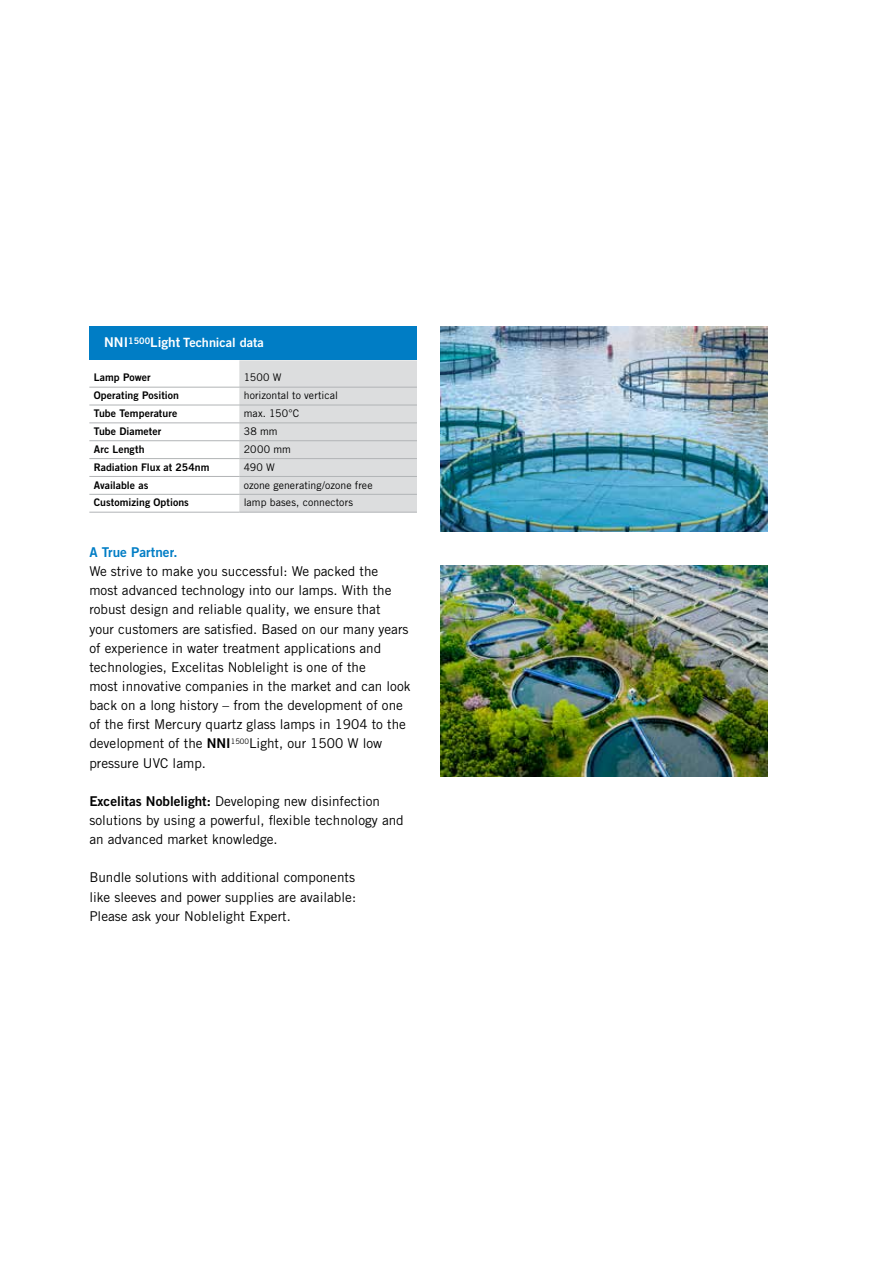
<style>
.page{position:relative;width:885px;height:1263px;background:#fff}
.page>*{position:absolute;margin:0;border:0;box-sizing:border-box;transform-origin:0 0}
.t1{font:13.5px/19.2px "Trade Gothic LT Pro";color:#000}
.t2{font:13.5px "Trade Gothic LT Pro Bd 2";color:#007dc5}
.t3{font:12.75px "Trade Gothic LT Pro Bd 2";letter-spacing:-.005em;color:#fff}
.t4{font:10.5px "Trade Gothic LT Pro Bd 2";letter-spacing:.005em;color:#000}
.t5{font:10.5px "Trade Gothic LT Pro";letter-spacing:.005em;color:#000}
.s1{font-size:13.5px}
.s2{font-family:"Trade Gothic LT Pro Bd 2"}
</style>
<div class="page">
<div style="left:89px;top:326px;width:328px;height:34px;background:#007dc5"></div>
<div style="left:239px;top:360px;width:178px;height:152px;background:#dcddde"></div>
<hr style="left:89px;top:387px;width:150px;height:1px;background:#b1b4b6">
<hr style="left:239px;top:387px;width:178px;height:1px;background:#b1b4b6">
<hr style="left:89px;top:405px;width:150px;height:1px;background:#b1b4b6">
<hr style="left:239px;top:405px;width:178px;height:1px;background:#b1b4b6">
<hr style="left:89px;top:422px;width:150px;height:1px;background:#b1b4b6">
<hr style="left:239px;top:422px;width:178px;height:1px;background:#b1b4b6">
<hr style="left:89px;top:440px;width:150px;height:1px;background:#b1b4b6">
<hr style="left:239px;top:440px;width:178px;height:1px;background:#b1b4b6">
<hr style="left:89px;top:458px;width:150px;height:1px;background:#b1b4b6">
<hr style="left:239px;top:458px;width:178px;height:1px;background:#b1b4b6">
<hr style="left:89px;top:476px;width:150px;height:1px;background:#b1b4b6">
<hr style="left:239px;top:476px;width:178px;height:1px;background:#b1b4b6">
<hr style="left:89px;top:494px;width:150px;height:1px;background:#b1b4b6">
<hr style="left:239px;top:494px;width:178px;height:1px;background:#b1b4b6">
<hr style="left:89px;top:512px;width:150px;height:1px;background:#b1b4b6">
<hr style="left:239px;top:512px;width:178px;height:1px;background:#b1b4b6">
<img style="left:440px;top:326px;width:327px;height:205px">
<img style="left:440px;top:566px;width:327px;height:210px">
<p class="t3" style="left:104px;top:335px;width:161px"><span class="s1">NNI</span><sup>1500</sup><span class="s1">Light</span> Technical data</p>
<p class="t4" style="left:94px;top:371px;width:58px">Lamp Power</p>
<p class="t5" style="left:244px;top:371px;width:39px">1500 W</p>
<p class="t4" style="left:94px;top:389px;width:87px">Operating Position</p>
<p class="t5" style="left:244px;top:389px;width:96px">horizontal to vertical</p>
<p class="t4" style="left:94px;top:407px;width:85px">Tube Temperature</p>
<p class="t5" style="left:244px;top:407px;width:57px">max. 150°C</p>
<p class="t4" style="left:94px;top:425px;width:69px">Tube Diameter</p>
<p class="t5" style="left:244px;top:425px;width:35px">38 mm</p>
<p class="t4" style="left:94px;top:442px;width:52px">Arc Length</p>
<p class="t5" style="left:244px;top:443px;width:49px">2000 mm</p>
<p class="t4" style="left:94px;top:460px;width:117px">Radiation Flux at 254nm</p>
<p class="t5" style="left:244px;top:461px;width:33px">490 W</p>
<p class="t4" style="left:94px;top:478px;width:56px">Available as</p>
<p class="t5" style="left:244px;top:478px;width:130px">ozone generating/ozone free</p>
<p class="t4" style="left:94px;top:496px;width:97px">Customizing Options</p>
<p class="t5" style="left:244px;top:496px;width:111px">lamp bases, connectors</p>
<p class="t2" style="left:89px;top:544px;width:90px">A True Partner.</p>
<p class="t1" style="left:89px;top:562px;width:322px">We strive to make you successful: We packed the<br>most advanced technology into our lamps. With the robust design and reliable quality, we ensure that<br>your customers are satisfied. Based on our many years of experience in water treatment applications and technologies, Excelitas Noblelight is one of the<br>most innovative companies in the market and can look back on a long history – from the development of one of the first Mercury quartz glass lamps in 1904 to the development of the <span class="s2">NNI</span><sup>1500</sup>Light, our 1500 W low pressure UVC lamp.</p>
<p class="t1" style="left:89px;top:791px;width:316px"><span class="s2">Excelitas Noblelight:</span> Developing new disinfection solutions by using a powerful, flexible technology and an advanced market knowledge.</p>
<p class="t1" style="left:89px;top:868px;width:268px;text-align:justify">Bundle solutions with additional components like sleeves and power supplies are available:<br>Please ask your Noblelight Expert.</p>
</div>
